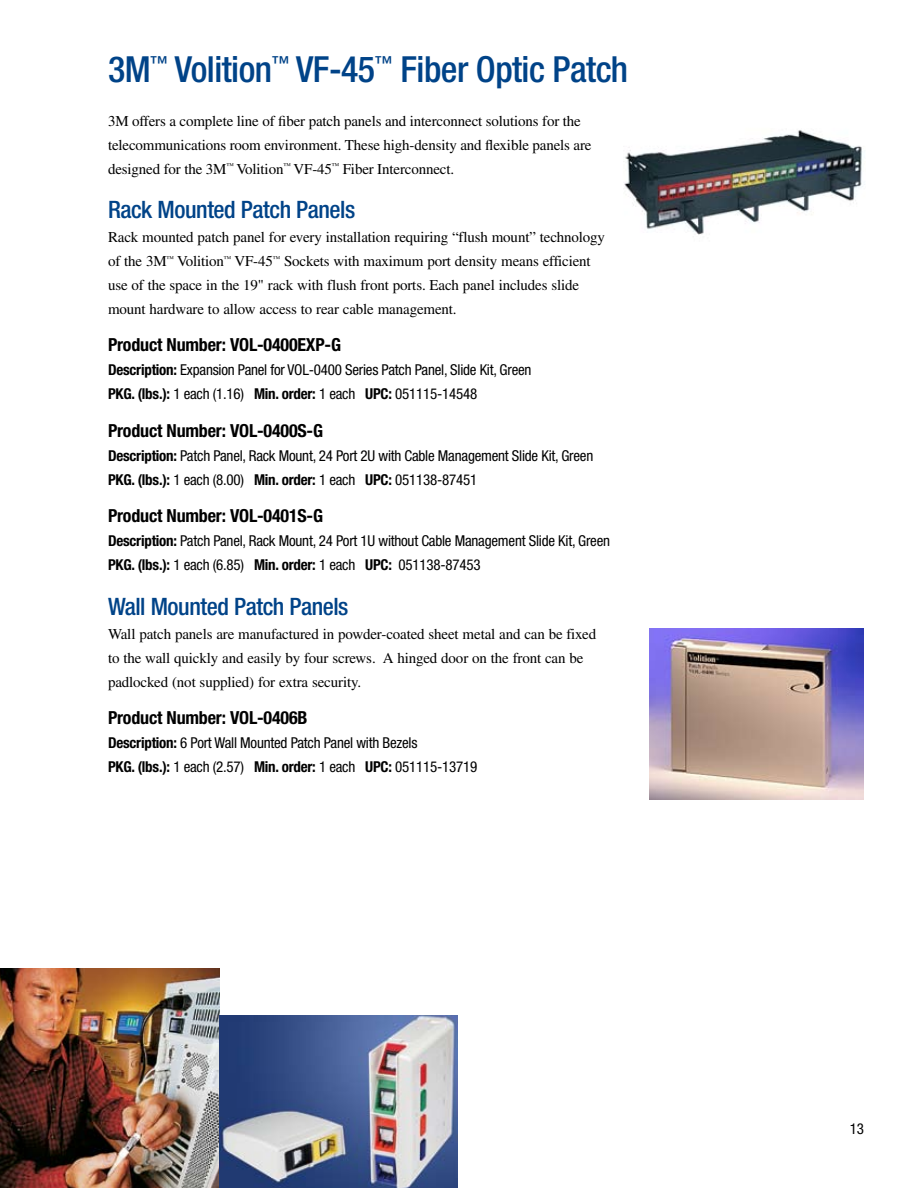
<style>
.page{position:relative;width:918px;height:1188px;background:#fff}
.page>*{position:absolute;margin:0;border:0;box-sizing:border-box;transform-origin:0 0}
.t1{font:500 condensed 36px "Helvetica Neue";letter-spacing:-.015em;color:#004388}
.t2{font:500 condensed 24px "Helvetica Neue";letter-spacing:-.015em;color:#004388}
.t3{font:700 condensed 18px "Helvetica Neue";letter-spacing:-.01em;color:#000}
.t4{font:15px/24px "Times";letter-spacing:-.01em;color:#000}
.t5{font:condensed 15px/24px "Helvetica Neue";letter-spacing:-.015em;color:#000}
.s1{font-weight:700}
</style>
<div class="page">
<img style="left:623px;top:130px;width:242px;height:105px">
<img style="left:649px;top:629px;width:215px;height:170px">
<img style="left:0;top:968px;width:220px;height:220px">
<img style="left:220px;top:1015px;width:237px;height:173px">
<h1 class="t1" style="left:108px;top:48px;width:522px">3M<sup>™</sup> Volition<sup>™</sup> VF-45<sup>™</sup> Fiber Optic Patch</h1>
<p class="t4" style="left:108px;top:109px;width:485px">3M offers a complete line of fiber patch panels and interconnect solutions for the telecommunications room environment. These high-density and flexible panels are designed for the 3M<sup>™</sup> Volition<sup>™</sup> VF-45<sup>™</sup> Fiber Interconnect.</p>
<h2 class="t2" style="left:108px;top:195px;width:249px">Rack Mounted Patch Panels</h2>
<p class="t4" style="left:108px;top:225px;width:499px">Rack mounted patch panel for every installation requiring “flush mount” technology of the 3M<sup>™</sup> Volition<sup>™</sup> VF-45<sup>™</sup> Sockets with maximum port density means efficient use of the space in the 19" rack with flush front ports. Each panel includes slide mount hardware to allow access to rear cable management.</p>
<p class="t3" style="left:108px;top:334px;width:235px">Product Number: VOL-0400EXP-G</p>
<p class="t5" style="left:108px;top:358px;width:425px"><span class="s1">Description:</span> Expansion Panel for VOL-0400 Series Patch Panel, Slide Kit, Green<br><span class="s1">PKG. (lbs.):</span> 1 each (1.16) <span class="s1">Min. order:</span> 1 each <span class="s1">UPC:</span> 051115-14548</p>
<p class="t3" style="left:108px;top:420px;width:217px">Product Number: VOL-0400S-G</p>
<p class="t5" style="left:108px;top:444px;width:487px"><span class="s1">Description:</span> Patch Panel, Rack Mount, 24 Port 2U with Cable Management Slide Kit, Green<br><span class="s1">PKG. (lbs.):</span> 1 each (8.00) <span class="s1">Min. order:</span> 1 each <span class="s1">UPC:</span> 051138-87451</p>
<p class="t3" style="left:108px;top:505px;width:217px">Product Number: VOL-0401S-G</p>
<p class="t5" style="left:108px;top:529px;width:504px"><span class="s1">Description:</span> Patch Panel, Rack Mount, 24 Port 1U without Cable Management Slide Kit, Green<br><span class="s1">PKG. (lbs.):</span> 1 each (6.85) <span class="s1">Min. order:</span> 1 each <span class="s1">UPC:</span> 051138-87453</p>
<h2 class="t2" style="left:108px;top:592px;width:242px">Wall Mounted Patch Panels</h2>
<p class="t4" style="left:108px;top:622px;width:490px">Wall patch panels are manufactured in powder-coated sheet metal and can be fixed to the wall quickly and easily by four screws. A hinged door on the front can be padlocked (not supplied) for extra security.</p>
<p class="t3" style="left:108px;top:707px;width:201px">Product Number: VOL-0406B</p>
<p class="t5" style="left:108px;top:731px;width:371px"><span class="s1">Description:</span> 6 Port Wall Mounted Patch Panel with Bezels<br><span class="s1">PKG. (lbs.):</span> 1 each (2.57) <span class="s1">Min. order:</span> 1 each <span class="s1">UPC:</span> 051115-13719</p>
<p class="t5" style="left:850px;top:1116px;width:16px">13</p>
</div>
